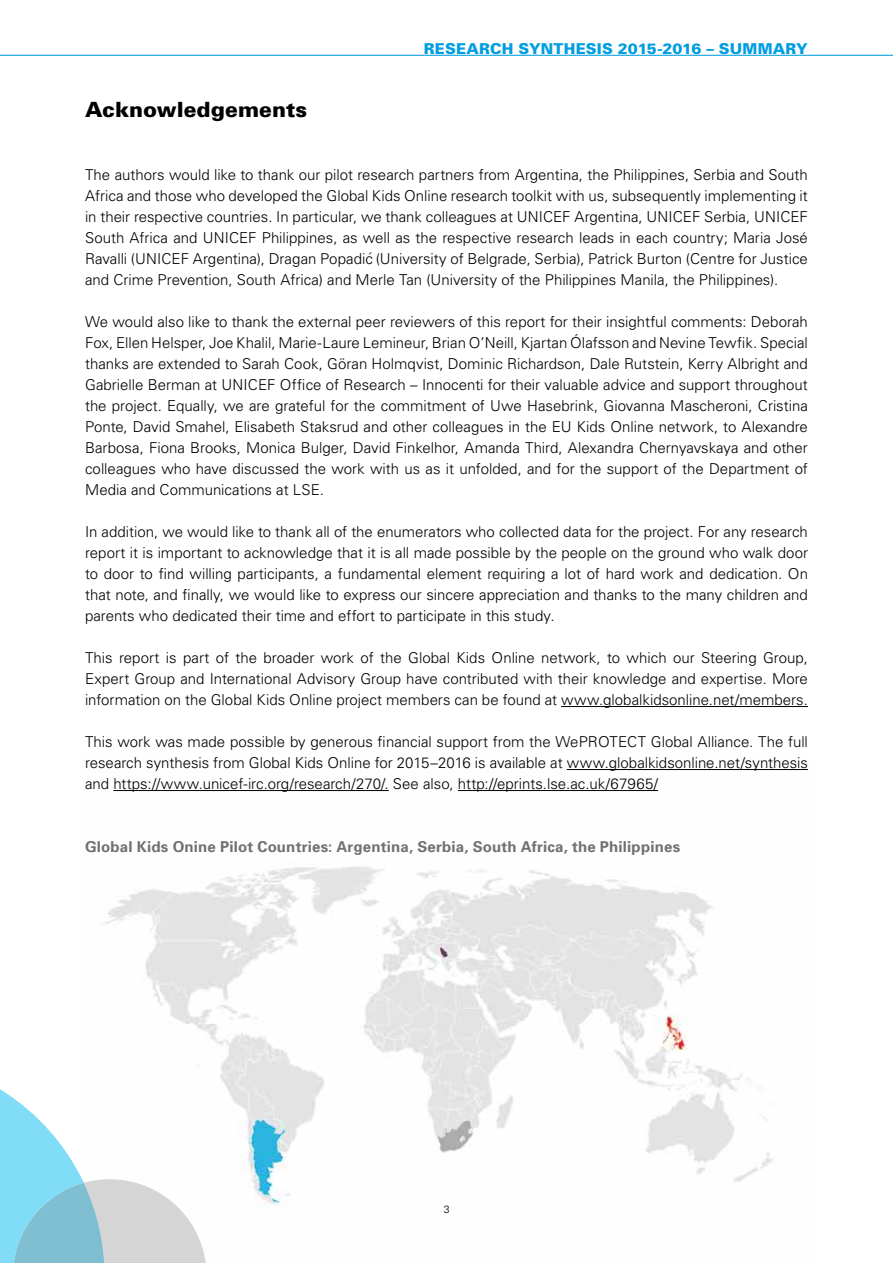
<style>
.page{position:relative;width:893px;height:1263px;background:#fff}
.page>*{position:absolute;margin:0;border:0;box-sizing:border-box;transform-origin:0 0}
.t1{font:900 21px "Univers";letter-spacing:.005em;color:#000}
.t2{font:300 15px/21px "Univers";color:#000;text-align:justify}
.t3{font:700 15px "Univers";letter-spacing:.01em;color:#707172}
.t4{font:900 15px "Univers";letter-spacing:.01em;color:#009ee0}
.t5{font:300 10.5px "Univers";color:#000}
</style>
<div class="page">
<img style="left:100px;top:769px;width:707px;height:436px">
<hr style="left:561px;top:706px;width:247px;height:1px;background:#000">
<hr style="left:567px;top:769px;width:241px;height:1px;background:#000">
<hr style="left:113px;top:790px;width:276px;height:1px;background:#000">
<hr style="left:458px;top:790px;width:200px;height:1px;background:#000">
<svg style="left:0;top:1057px;width:207px;height:206px"></svg>
<hr style="left:0;top:55px;width:893px;height:1px;background:#009ee0">
<h1 class="t1" style="left:85px;top:96px;width:224px">Acknowledgements</h1>
<p class="t4" style="left:424px;top:40px;width:386px">RESEARCH SYNTHESIS 2015-2016 – SUMMARY</p>
<p class="t2" style="left:85px;top:164px;width:724px">The authors would like to thank our pilot research partners from Argentina, the Philippines, Serbia and South Africa and those who developed the Global Kids Online research toolkit with us, subsequently implementing it in their respective countries. In particular, we thank colleagues at UNICEF Argentina, UNICEF Serbia, UNICEF South Africa and UNICEF Philippines, as well as the respective research leads in each country; Maria José Ravalli (UNICEF Argentina), Dragan Popadic´ (University of Belgrade, Serbia), Patrick Burton (Centre for Justice and Crime Prevention, South Africa) and Merle Tan (University of the Philippines Manila, the Philippines).</p>
<p class="t2" style="left:85px;top:311px;width:724px">We would also like to thank the external peer reviewers of this report for their insightful comments: Deborah Fox, Ellen Helsper, Joe Khalil, Marie-Laure Lemineur, Brian O’Neill, Kjartan Ólafsson and Nevine Tewfik. Special thanks are extended to Sarah Cook, Göran Holmqvist, Dominic Richardson, Dale Rutstein, Kerry Albright and Gabrielle Berman at UNICEF Office of Research – Innocenti for their valuable advice and support throughout the project. Equally, we are grateful for the commitment of Uwe Hasebrink, Giovanna Mascheroni, Cristina Ponte, David Smahel, Elisabeth Staksrud and other colleagues in the EU Kids Online network, to Alexandre Barbosa, Fiona Brooks, Monica Bulger, David Finkelhor, Amanda Third, Alexandra Chernyavskaya and other colleagues who have discussed the work with us as it unfolded, and for the support of the Department of Media and Communications at LSE.</p>
<p class="t2" style="left:85px;top:521px;width:724px">In addition, we would like to thank all of the enumerators who collected data for the project. For any research report it is important to acknowledge that it is all made possible by the people on the ground who walk door to door to find willing participants, a fundamental element requiring a lot of hard work and dedication. On that note, and finally, we would like to express our sincere appreciation and thanks to the many children and parents who dedicated their time and effort to participate in this study.</p>
<p class="t2" style="left:85px;top:647px;width:724px">This report is part of the broader work of the Global Kids Online network, to which our Steering Group, Expert Group and International Advisory Group have contributed with their knowledge and expertise. More information on the Global Kids Online project members can be found at www.globalkidsonline.net/members.</p>
<p class="t2" style="left:85px;top:731px;width:724px">This work was made possible by generous financial support from the WePROTECT Global Alliance. The full research synthesis from Global Kids Online for 2015–2016 is available at www.globalkidsonline.net/synthesis and https://www.unicef-irc.org/research/270/. See also, http://eprints.lse.ac.uk/67965/</p>
<p class="t3" style="left:85px;top:837px;width:597px">Global Kids Onine Pilot Countries: Argentina, Serbia, South Africa, the Philippines</p>
<p class="t5" style="left:444px;top:1202px;width:7px">3</p>
</div>
